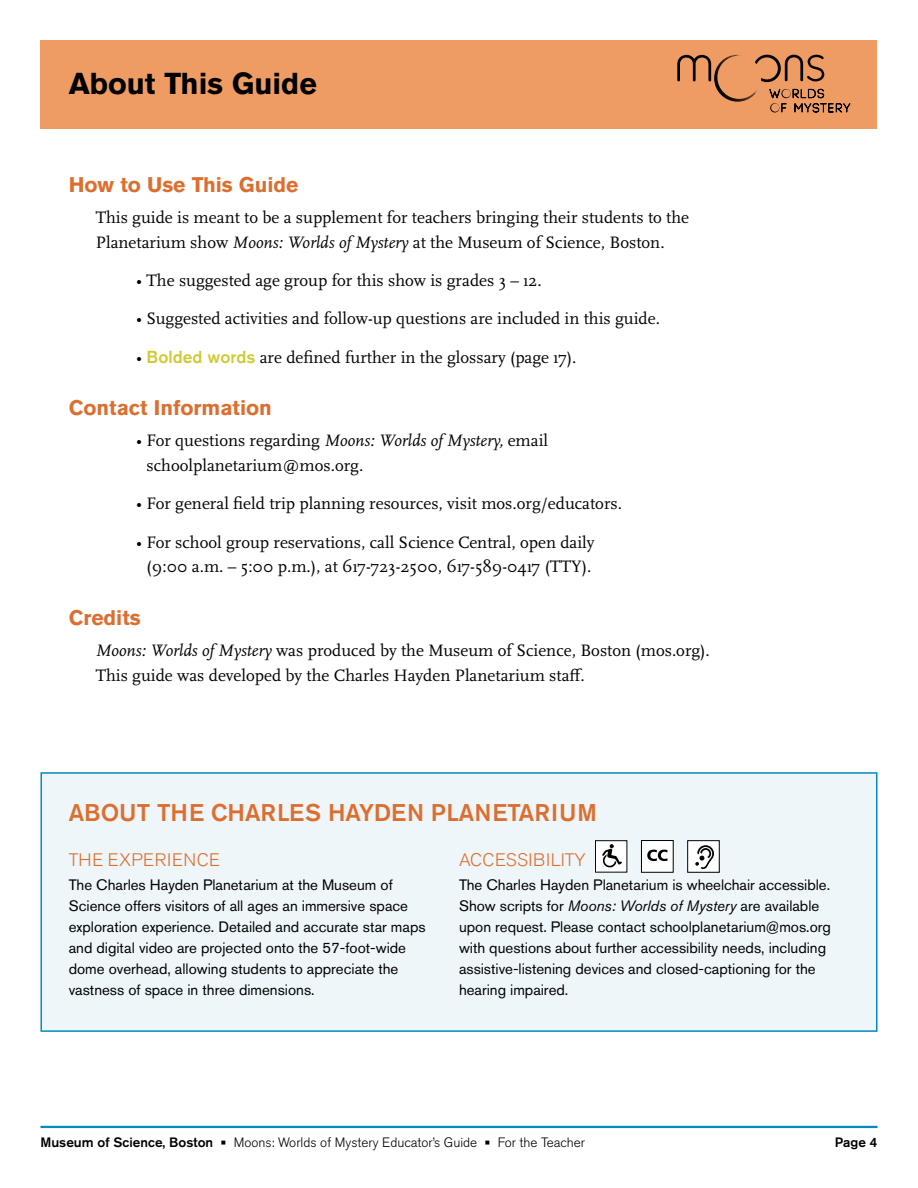
<style>
.page{position:relative;width:918px;height:1188px;background:#fff}
.page>*{position:absolute;margin:0;border:0;box-sizing:border-box;transform-origin:0 0}
.t1{font:700 30px "Akzidenz Grotesk BE";color:#000}
.t2{font:500 24px "Akzidenz Grotesk BE";letter-spacing:.02em;color:#dc6f30}
.t3{font:700 21px "Akzidenz Grotesk BE";color:#dc6f30}
.t4{font:300 18px "Akzidenz Grotesk BE";letter-spacing:.02em;color:#dc6f30}
.t5{font:17.25px/24.8px "Scala OT";color:#000}
.t6{font:15px/21px "Akzidenz Grotesk BE";color:#000}
.t7{font:300 13.5px "Akzidenz Grotesk BE";color:#000}
.t8{font:500 13.5px "Akzidenz Grotesk BE";color:#000}
.s1{font-style:italic}
.s2{font-family:"Akzidenz Grotesk BE";font-weight:500;color:#cfcb34}
.s3{font-weight:500}
.s4{font-size:18px}
</style>
<div class="page">
<hr style="left:40px;top:1126px;width:838px;height:2px;background:#008bbf">
<div style="left:40px;top:40px;width:838px;height:89px;background:#ee9c64"></div>
<svg style="left:677px;top:55px;width:173px;height:58px"></svg>
<div style="left:40px;top:772px;width:838px;height:260px;background:#eff6f9;border:2px solid #008bbf"></div>
<div style="left:595px;top:840px;width:32px;height:33px;background:#fff"></div>
<div style="left:595px;top:840px;width:32px;height:32px;border:1px solid #000"></div>
<svg style="left:602px;top:844px;width:20px;height:24px"></svg>
<div style="left:641px;top:841px;width:32px;height:31px;background:#fff"></div>
<div style="left:641px;top:840px;width:32px;height:33px;border:1px solid #000"></div>
<svg style="left:647px;top:850px;width:21px;height:11px"></svg>
<div style="left:688px;top:841px;width:31px;height:31px;background:#fff"></div>
<div style="left:687px;top:840px;width:33px;height:33px;border:1px solid #000"></div>
<svg style="left:695px;top:845px;width:19px;height:24px"></svg>
<h1 class="t1" style="left:69px;top:67px;width:250px">About This Guide</h1>
<p class="t3" style="left:69px;top:172px;width:231px">How to Use This Guide</p>
<p class="t5" style="left:96px;top:205px;width:595px">This guide is meant to be a supplement for teachers bringing their students to the<br>Planetarium show <span class="s1">Moons: Worlds of Mystery</span> at the Museum of Science, Boston.</p>
<p class="t5" style="left:136px;top:268px;width:407px">• The suggested age group for this show is grades 3 – 12.</p>
<p class="t5" style="left:136px;top:307px;width:525px">• Suggested activities and follow-up questions are included in this guide.</p>
<p class="t5" style="left:136px;top:345px;width:442px">• <span class="s2">Bolded words</span> are defined further in the glossary (page 17).</p>
<p class="t3" style="left:69px;top:395px;width:205px">Contact Information</p>
<p class="t5" style="left:147px;top:429px;width:403px;text-indent:-10px">• For questions regarding <span class="s1">Moons: Worlds of Mystery,</span> email schoolplanetarium@mos.org.</p>
<p class="t5" style="left:136px;top:492px;width:487px">• For general field trip planning resources, visit mos.org/educators.</p>
<p class="t5" style="left:136px;top:530px;width:460px;text-align:center">• For school group reservations, call Science Central, open daily (9:00 a.m. – 5:00 p.m.), at 617-723-2500, 617-589-0417 (TTY).</p>
<p class="t3" style="left:69px;top:605px;width:74px">Credits</p>
<p class="t5" style="left:96px;top:638px;width:616px"><span class="s1">Moons: Worlds of Mystery</span> was produced by the Museum of Science, Boston (mos.org).<br>This guide was developed by the Charles Hayden Planetarium staff.</p>
<h2 class="t2" style="left:69px;top:798px;width:193px">About the Charles</h2>
<h2 class="t2" style="left:328px;top:798px;width:178px">Hayde n Planetari</h2>
<h2 class="t2" style="left:559px;top:798px;width:36px">um</h2>
<p class="t4" style="left:69px;top:849px;width:140px">The Experience</p>
<p class="t6" style="left:69px;top:874px;width:358px">The Charles Hayden Planetarium at the Museum of Science offers visitors of all ages an immersive space exploration experience. Detailed and accurate star maps and digital video are projected onto the 57-foot-wide dome overhead, allowing students to appreciate the vastness of space in three dimensions.</p>
<p class="t4" style="left:459px;top:849px;width:24px">Acce</p>
<p class="t4" style="left:506px;top:849px;width:78px">ssibility</p>
<p class="t6" style="left:459px;top:874px;width:373px">The Charles Hayden Planetarium is wheelchair accessible.<br>Show scripts for <span class="s1">Moons: Worlds of Mystery</span> are available upon request. Please contact schoolplanetarium@mos.org with questions about further accessibility needs, including assistive-listening devices and closed-captioning for the hearing impaired.</p>
<p class="t7" style="left:40px;top:1135px;width:546px"><span class="s3">Museum of Science, Boston</span> <span class="s4">•</span> Moons: Worlds of Mystery Educator’s Guide <span class="s4">•</span> For the Teacher</p>
<p class="t8" style="left:835px;top:1134px;width:44px">Page 4</p>
</div>
